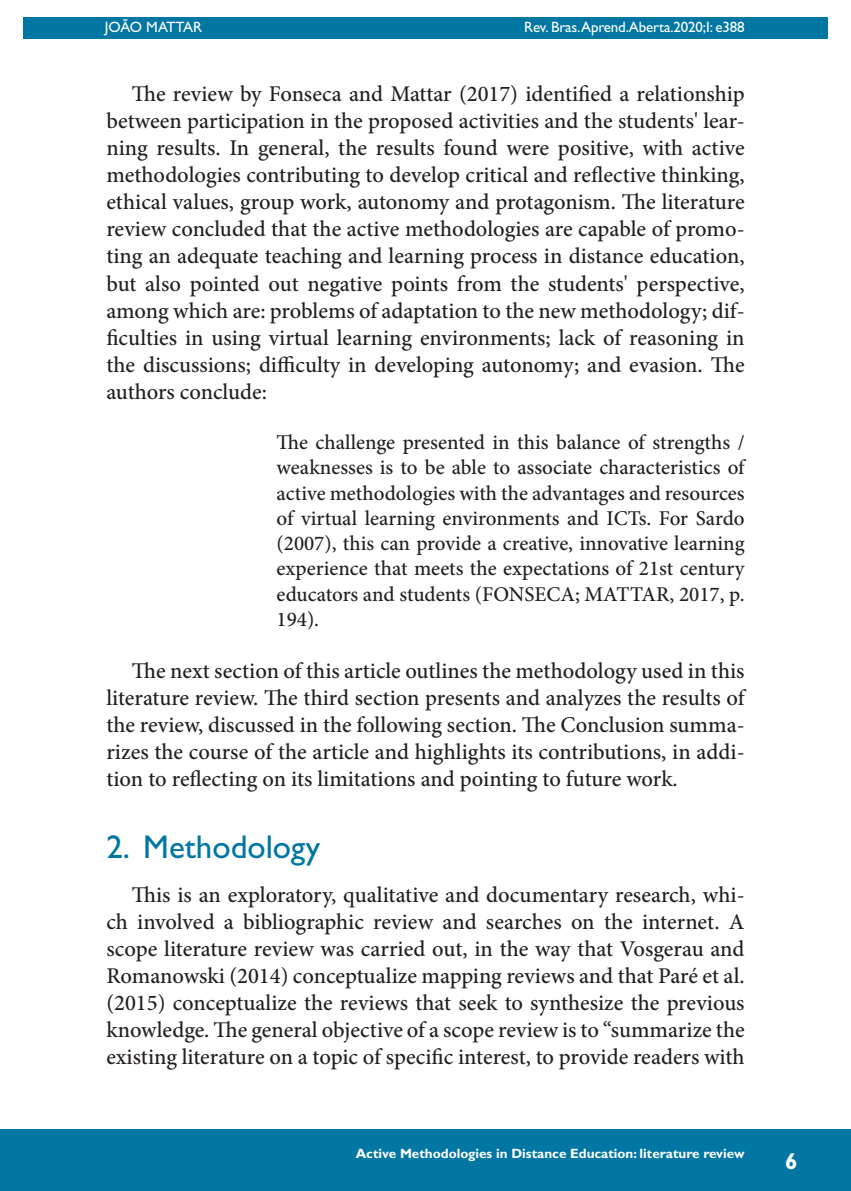
<style>
.page{position:relative;width:851px;height:1191px;background:#fff}
.page>*{position:absolute;margin:0;border:0;box-sizing:border-box;transform-origin:0 0}
.t1{font:33px "Gill Sans Std";color:#0076a3}
.Texto_corrido{font:500 22.5px/27px "Minion Pro";letter-spacing:-.005em;color:#231f20;text-align:justify}
.t2{font:700 22.5px "Gill Sans Std";color:#fff}
.Citação{font:500 21px/25.2px "Minion Pro";color:#231f20;text-align:justify}
.t3{font:15px "Gill Sans Std";letter-spacing:-.01em;color:#fff}
.t4{font:700 13.5px "Gill Sans Std";color:#fff}
</style>
<div class="page">
<hr style="left:104px;top:0;width:1px;height:467px;background:#0076a3">
<div style="left:23px;top:17px;width:804px;height:21px;background:#0076a3"></div>
<div style="left:0;top:1129px;width:850px;height:62px;background:#0076a3"></div>
<p class="t3" style="left:105px;top:18px;width:99px">JOÃO MATTAR</p>
<p class="t3" style="left:524px;top:18px;width:222px">Rev. Bras.Aprend.Aberta.2020;I: e388</p>
<p class="Texto_corrido" style="left:106px;top:81px;width:639px;text-indent:26px">The review by Fonseca and Mattar (2017) identified a relationship between participation in the proposed activities and the students' lear&shy;ning results. In general, the results found were positive, with active methodologies contributing to develop critical and reflective thinking, ethical values, group work, autonomy and protagonism. The literature review concluded that the active methodologies are capable of promo&shy;ting an adequate teaching and learning process in distance education, but also pointed out negative points from the students' perspective, among which are: problems of adaptation to the new methodology; dif&shy;ficulties in using virtual learning environments; lack of reasoning in the discussions; difficulty in developing autonomy; and evasion. The authors conclude:</p>
<p class="Citação" style="left:276px;top:430px;width:469px">The challenge presented in this balance of strengths / weaknesses is to be able to associate characteristics of active methodologies with the advantages and resources of virtual learning environments and ICTs. For Sardo (2007), this can provide a creative, innovative learning experience that meets the expectations of 21st century educators and students (FONSECA; MATTAR, 2017, p.<br>194).</p>
<p class="Texto_corrido" style="left:106px;top:657px;width:639px;text-indent:26px">The next section of this article outlines the methodology used in this literature review. The third section presents and analyzes the results of the review, discussed in the following section. The Conclusion summa&shy;rizes the course of the article and highlights its contributions, in addi&shy;tion to reflecting on its limitations and pointing to future work.</p>
<p class="t1" style="left:106px;top:827px;width:215px">2. Methodology</p>
<p class="Texto_corrido" style="left:106px;top:881px;width:639px;text-indent:26px">This is an exploratory, qualitative and documentary research, whi&shy;ch involved a bibliographic review and searches on the internet. A scope literature review was carried out, in the way that Vosgerau and Romanowski (2014) conceptualize mapping reviews and that Paré et al. (2015) conceptualize the reviews that seek to synthesize the previous knowledge. The general objective of a scope review is to “summarize the existing literature on a topic of specific interest, to provide readers with</p>
<p class="t4" style="left:355px;top:1145px;width:390px">Active Methodologies in Distance Education: literature review</p>
<p class="t2" style="left:785px;top:1148px;width:14px">6</p>
</div>
